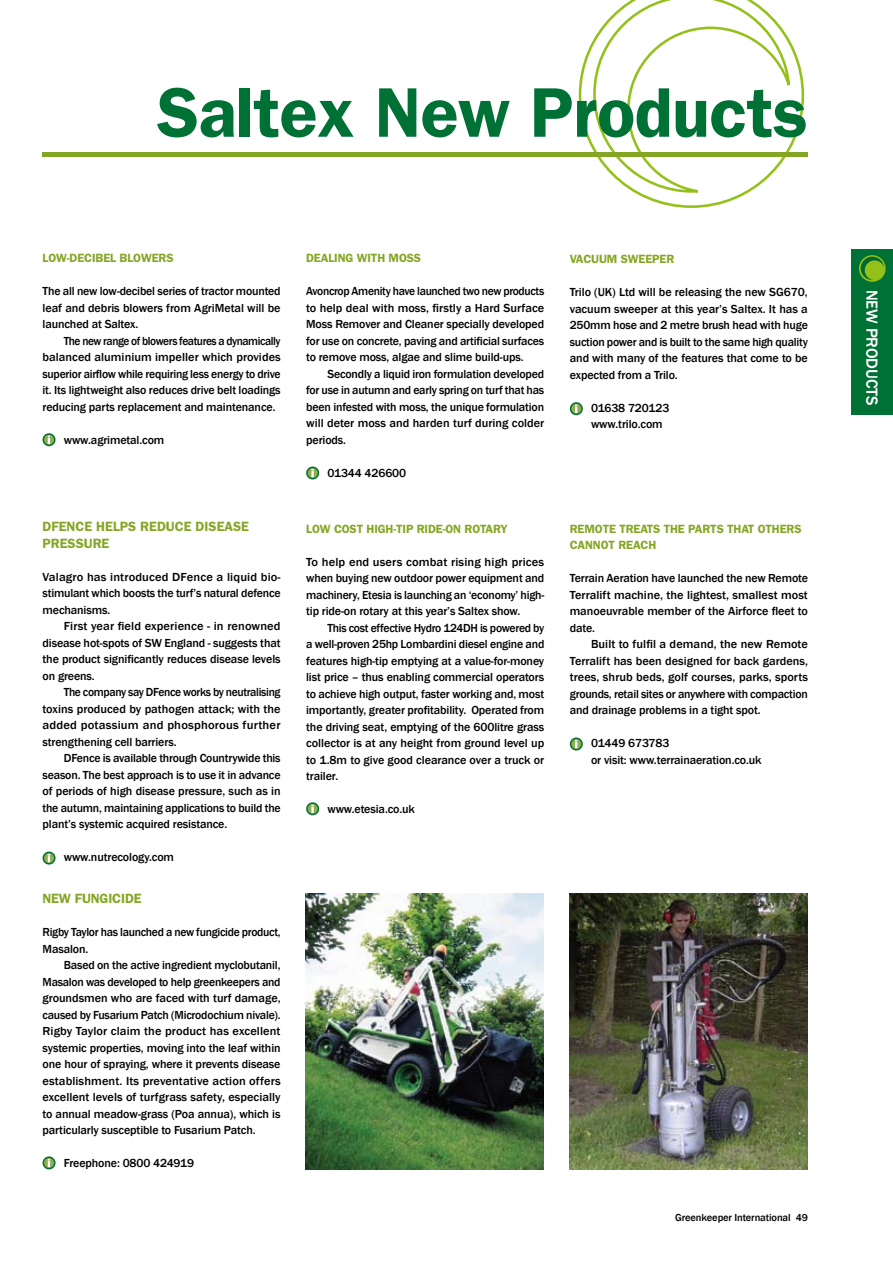
<style>
.page{position:relative;width:893px;height:1263px;background:#fff}
.page>*{position:absolute;margin:0;border:0;box-sizing:border-box;transform-origin:0 0}
.t1{font:600 70.5px "Franklin Gothic";letter-spacing:-.01em;color:#007135}
.t2{font:500 16.5px "Franklin Gothic";letter-spacing:-.005em;color:#fff}
.t3{font:600 13.5px/16.5px "Franklin Gothic";color:#85a625}
.t4{font:500 12px/16.5px "Franklin Gothic";letter-spacing:-.01em;color:#000;text-align:justify}
.t5{font:500 12px/16.5px "Franklin Gothic";letter-spacing:-.01em;color:#000;text-align:justify;scale:1.04 1}
.t6{font:500 12px/16.5px "Franklin Gothic";letter-spacing:-.01em;color:#000;text-align:justify;scale:.95 1}
.t7{font:500 12px/16.5px "Franklin Gothic";letter-spacing:-.01em;color:#000;text-align:justify;scale:.96 1}
.t8{font:600 12px/16.5px "Franklin Gothic";letter-spacing:-.01em;color:#85a625}
.t9{font:500 10.5px "Franklin Gothic";letter-spacing:-.01em;color:#000}
</style>
<div class="page">
<div style="left:852px;top:249px;width:41px;height:166px;background:#007135"></div>
<svg style="left:579px;top:42px;width:225px;height:166px"></svg>
<svg style="left:592px;top:0;width:201px;height:194px"></svg>
<hr style="left:43px;top:153px;width:765px;height:4px;background:#85a625">
<svg style="left:859px;top:255px;width:26px;height:27px"></svg>
<svg style="left:861px;top:257px;width:23px;height:23px"></svg>
<img style="left:306px;top:893px;width:238px;height:276px">
<img style="left:570px;top:893px;width:238px;height:276px">
<svg style="left:571px;top:738px;width:11px;height:12px"></svg>
<div style="left:570px;top:737px;width:13px;height:13px;border:2px solid #007135;border-radius:50%"></div>
<svg style="left:575px;top:740px;width:2px;height:8px"></svg>
<div style="left:307px;top:803px;width:11px;height:11px;background:#8ead52;border-radius:50%"></div>
<div style="left:306px;top:802px;width:13px;height:13px;border:2px solid #007135;border-radius:50%"></div>
<svg style="left:311px;top:805px;width:3px;height:8px"></svg>
<svg style="left:571px;top:403px;width:11px;height:11px"></svg>
<div style="left:570px;top:402px;width:13px;height:13px;border:2px solid #007135;border-radius:50%"></div>
<svg style="left:575px;top:405px;width:2px;height:8px"></svg>
<svg style="left:43px;top:434px;width:12px;height:11px"></svg>
<div style="left:43px;top:433px;width:13px;height:13px;border:2px solid #007135;border-radius:50%"></div>
<svg style="left:48px;top:436px;width:2px;height:8px"></svg>
<div style="left:307px;top:467px;width:11px;height:12px;background:#8ead52;border-radius:50%"></div>
<div style="left:306px;top:466px;width:13px;height:13px;border:2px solid #007135;border-radius:50%"></div>
<svg style="left:311px;top:469px;width:3px;height:8px"></svg>
<svg style="left:43px;top:852px;width:12px;height:12px"></svg>
<div style="left:43px;top:851px;width:13px;height:13px;border:2px solid #007135;border-radius:50%"></div>
<svg style="left:48px;top:854px;width:2px;height:8px"></svg>
<svg style="left:43px;top:1157px;width:12px;height:12px"></svg>
<div style="left:43px;top:1156px;width:13px;height:13px;border:2px solid #007135;border-radius:50%"></div>
<svg style="left:48px;top:1159px;width:2px;height:8px"></svg>
<h1 class="t1" style="left:157px;top:71px;width:652px">Saltex New Products</h1>
<p class="t8" style="left:43px;top:250px;width:133px">LOW-DECIBEL BLOWERS</p>
<p class="t4" style="left:43px;top:283px;width:240px">The all new low-decibel series of tractor mounted leaf and debris blowers from AgriMetal will be launched at Saltex.</p>
<p class="t6" style="left:43px;top:332px;width:252px;text-indent:21px">The new range of blowers features a dynamically balanced aluminium impeller which provides superior airflow while requiring less energy to drive it. Its lightweight also reduces drive belt loadings reducing parts replacement and maintenance.</p>
<p class="t4" style="left:64px;top:431px;width:102px">www.agrimetal.com</p>
<p class="t3" style="left:43px;top:518px;width:207px">DFENCE HELPS REDUCE DISEASE<br>PRESSURE</p>
<p class="t5" style="left:43px;top:569px;width:230px">Valagro has introduced DFence a liquid bio&shy;stimulant which boosts the turf’s natural defence mechanisms.</p>
<p class="t5" style="left:43px;top:618px;width:230px;text-indent:21px">First year field experience - in renowned disease hot-spots of SW England - suggests that the product significantly reduces disease levels on greens.</p>
<p class="t7" style="left:43px;top:684px;width:250px;text-indent:21px">The company say DFence works by neutralising toxins produced by pathogen attack; with the added potassium and phosphorous further strengthening cell barriers.</p>
<p class="t4" style="left:43px;top:750px;width:240px;text-indent:21px">DFence is available through Countrywide this season. The best approach is to use it in advance of periods of high disease pressure, such as in the autumn, maintaining applications to build the plant’s systemic acquired resistance.</p>
<p class="t4" style="left:64px;top:849px;width:112px">www.nutrecology.com</p>
<p class="t3" style="left:43px;top:890px;width:99px">NEW FUNGICIDE</p>
<p class="t4" style="left:43px;top:924px;width:240px">Rigby Taylor has launched a new fungicide product,<br>Masalon.</p>
<p class="t4" style="left:43px;top:957px;width:240px;text-indent:21px">Based on the active ingredient myclobutanil, Masalon was developed to help greenkeepers and groundsmen who are faced with turf damage, caused by Fusarium Patch (Microdochium nivale).<br>Rigby Taylor claim the product has excellent systemic properties, moving into the leaf within one hour of spraying, where it prevents disease establishment. Its preventative action offers excellent levels of turfgrass safety, especially to annual meadow-grass (Poa annua), which is particularly susceptible to Fusarium Patch.</p>
<p class="t4" style="left:64px;top:1155px;width:132px">Freephone: 0800 424919</p>
<p class="t8" style="left:306px;top:250px;width:116px">DEALING WITH MOSS</p>
<p class="t4" style="left:306px;top:283px;width:240px">Avoncrop Amenity have launched two new products to help deal with moss, firstly a Hard Surface Moss Remover and Cleaner specially developed for use on concrete, paving and artificial surfaces to remove moss, algae and slime build-ups.</p>
<p class="t4" style="left:306px;top:365px;width:240px;text-indent:21px">Secondly a liquid iron formulation developed for use in autumn and early spring on turf that has been infested with moss, the unique formulation will deter moss and harden turf during colder periods.</p>
<p class="t4" style="left:327px;top:464px;width:80px">01344 426600</p>
<p class="t8" style="left:306px;top:520px;width:203px">LOW COST HIGH-TIP RIDE-ON ROTARY</p>
<p class="t5" style="left:306px;top:554px;width:231px">To help end users combat rising high prices when buying new outdoor power equipment and machinery, Etesia is launching an ‘economy’ high&shy;tip ride-on rotary at this year’s Saltex show.</p>
<p class="t4" style="left:306px;top:620px;width:240px;text-indent:21px">This cost effective Hydro 124DH is powered by a well-proven 25hp Lombardini diesel engine and features high-tip emptying at a value-for-money list price – thus enabling commercial operators to achieve high output, faster working and, most importantly, greater profitability. Operated from the driving seat, emptying of the 600litre grass collector is at any height from ground level up to 1.8m to give good clearance over a truck or trailer.</p>
<p class="t4" style="left:327px;top:801px;width:89px">www.etesia.co.uk</p>
<p class="t8" style="left:570px;top:251px;width:106px">VACUUM SWEEPER</p>
<p class="t4" style="left:570px;top:284px;width:240px">Trilo (UK) Ltd will be releasing the new SG670, vacuum sweeper at this year’s Saltex. It has a 250mm hose and 2 metre brush head with huge suction power and is built to the same high quality and with many of the features that come to be expected from a Trilo.</p>
<p class="t4" style="left:591px;top:400px;width:80px">01638 720123 www.trilo.com</p>
<p class="t8" style="left:570px;top:520px;width:233px">REMOTE TREATS THE PARTS THAT OTHERS<br>CANNOT REACH</p>
<p class="t4" style="left:570px;top:570px;width:240px">Terrain Aeration have launched the new Remote Terralift machine, the lightest, smallest most manoeuvrable member of the Airforce fleet to date.</p>
<p class="t4" style="left:570px;top:636px;width:240px;text-indent:21px">Built to fulfil a demand, the new Remote Terralift has been designed for back gardens, trees, shrub beds, golf courses, parks, sports grounds, retail sites or anywhere with compaction and drainage problems in a tight spot.</p>
<p class="t4" style="left:591px;top:735px;width:172px">01449 673783<br>or visit: www.terrainaeration.co.uk</p>
<p class="t9" style="left:675px;top:1211px;width:134px">Greenkeeper International 49</p>
<h2 class="t2" style="left:882px;top:290px;width:118px;rotate:90deg">NEW PRODUCTS</h2>
</div>
